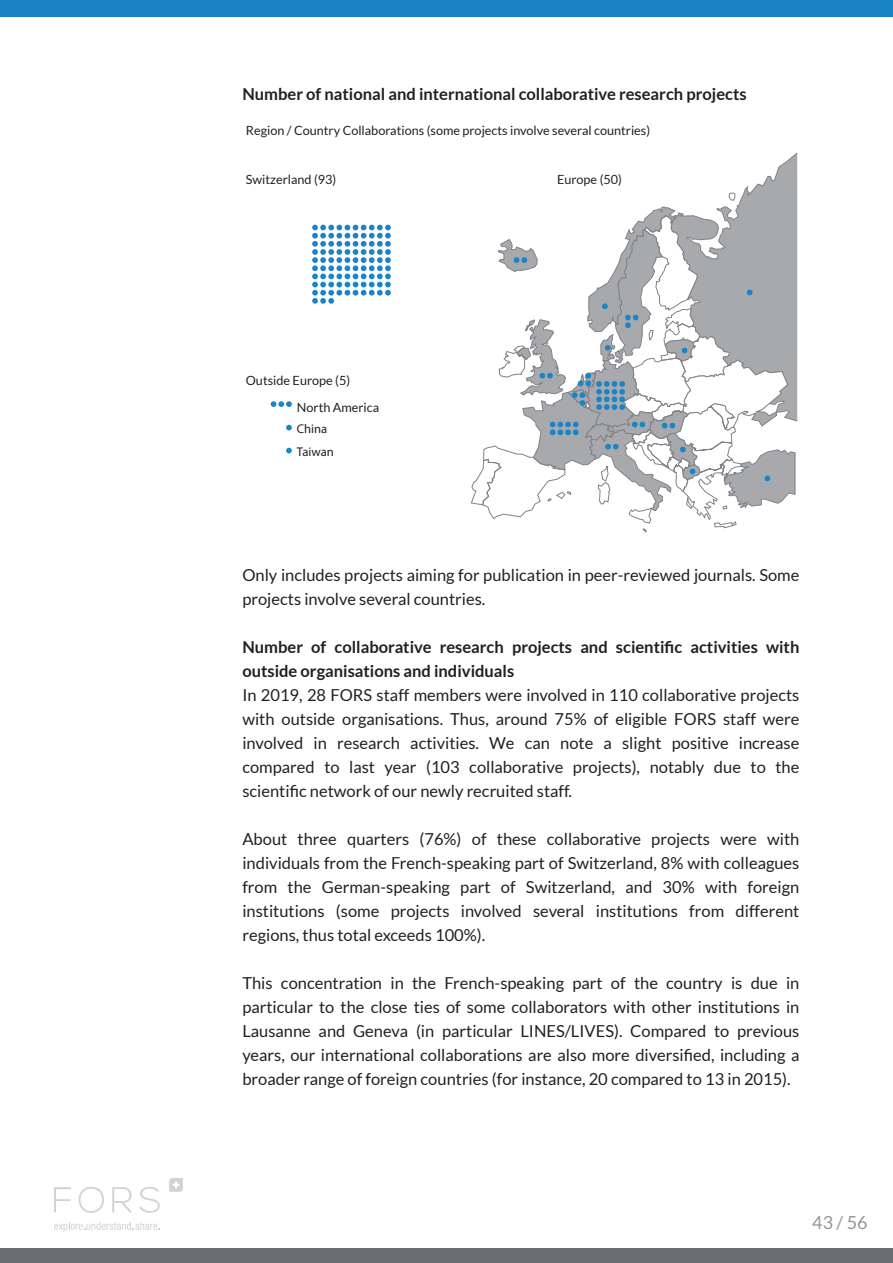
<style>
.page{position:relative;width:893px;height:1263px;background:#fff}
.page>*{position:absolute;margin:0;border:0;box-sizing:border-box;transform-origin:0 0}
.t1{font:18px "Lato";color:#939598}
.Lato_Body{font:16.5px/24px "Lato";color:#231f20;text-align:justify}
.Lato_Body-2{font:700 16.5px/24px "Lato";color:#231f20}
.Inline_heading{font:700 16.5px "Lato";color:#231f20}
.t2{font:12.6px/27.2px "Lato";color:#231f20}
.t3{font:12.6px/22.4px "Myriad Pro";color:#231f20}
</style>
<div class="page">
<svg style="left:54px;top:1222px;width:106px;height:10px"></svg>
<svg style="left:54px;top:1187px;width:17px;height:25px"></svg>
<svg style="left:79px;top:1187px;width:25px;height:26px"></svg>
<svg style="left:112px;top:1187px;width:20px;height:25px"></svg>
<svg style="left:139px;top:1187px;width:21px;height:26px"></svg>
<svg style="left:169px;top:1178px;width:14px;height:14px"></svg>
<div style="left:0;top:0;width:893px;height:16px;background:#1b82c5"></div>
<div style="left:0;top:1248px;width:893px;height:15px;background:#6c6d70"></div>
<svg style="left:312px;top:225px;width:79px;height:79px"></svg>
<svg style="left:271px;top:401px;width:21px;height:6px"></svg>
<svg style="left:286px;top:425px;width:6px;height:5px"></svg>
<svg style="left:286px;top:448px;width:6px;height:5px"></svg>
<svg style="left:471px;top:153px;width:327px;height:379px"></svg>
<p class="Inline_heading" style="left:242px;top:85px;width:506px">Number of national and international collaborative research projects</p>
<p class="t2" style="left:246px;top:117px;width:406px">Region / Country Collaborations (some projects involve several countries)</p>
<p class="t2" style="left:246px;top:166px;width:92px">Switzerland (93)</p>
<p class="t2" style="left:557px;top:166px;width:66px">Europe (50)</p>
<p class="t2" style="left:297px;top:366px;width:84px;text-indent:-51px">Outside Europe (5)<br>North America</p>
<p class="t3" style="left:297px;top:418px;width:38px">China<br>Taiwan</p>
<p class="Lato_Body" style="left:242px;top:562px;width:559px">Only includes projects aiming for publication in peer-reviewed journals. Some projects involve several countries.</p>
<p class="Lato_Body-2" style="left:242px;top:634px;width:558px">Number of collaborative research projects and scientific activities with outside organisations and individuals</p>
<p class="Lato_Body" style="left:242px;top:682px;width:559px">In 2019, 28 FORS staff members were involved in 110 collaborative projects with outside organisations. Thus, around 75% of eligible FORS staff were involved in research activities. We can note a slight positive increase compared to last year (103 collaborative projects), notably due to the scientific network of our newly recruited staff.</p>
<p class="Lato_Body" style="left:242px;top:826px;width:559px">About three quarters (76%) of these collaborative projects were with individuals from the French-speaking part of Switzerland, 8% with colleagues from the German-speaking part of Switzerland, and 30% with foreign institutions (some projects involved several institutions from different regions, thus total exceeds 100%).</p>
<p class="Lato_Body" style="left:242px;top:970px;width:559px">This concentration in the French-speaking part of the country is due in particular to the close ties of some collaborators with other institutions in Lausanne and Geneva (in particular LINES/LIVES). Compared to previous years, our international collaborations are also more diversified, including a broader range of foreign countries (for instance, 20 compared to 13 in 2015).</p>
<p class="t1" style="left:812px;top:1213px;width:57px">43 / 56</p>
</div>
